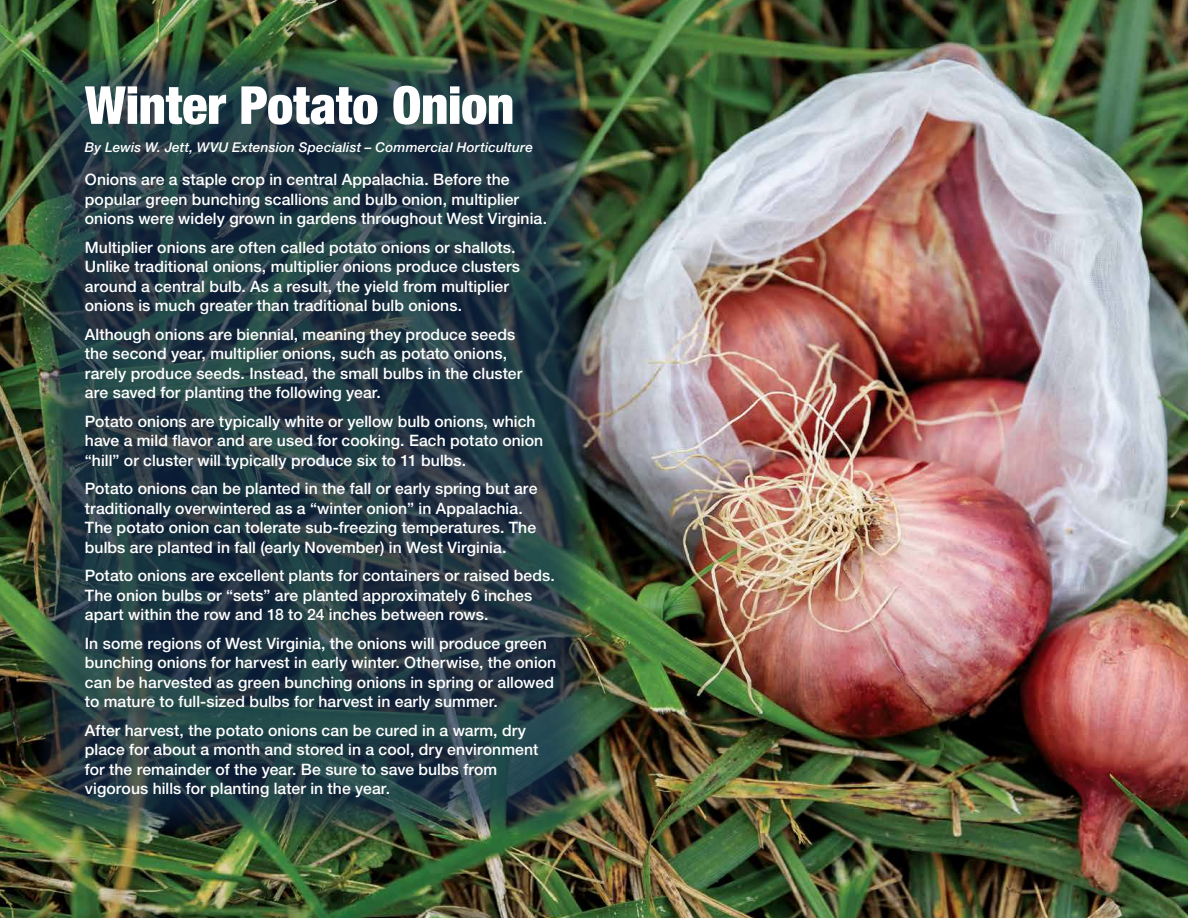
<style>
.page{position:relative;width:1188px;height:918px;background:#fff}
.page>*{position:absolute;margin:0;border:0;box-sizing:border-box;transform-origin:0 0}
.Heading_2_-_ARTICLE_TITLE{font:900 condensed 52.5px "Helvetica Neue LT Std";letter-spacing:-.005em;color:#fff}
.ARTICLE_TEXT{font:500 15.75px/19.5px "Helvetica Neue LT Std";letter-spacing:.005em;color:#fff}
.ARTICLE_AUTHOR{font:italic 500 13.5px "Helvetica Neue LT Std";letter-spacing:.015em;color:#fff}
</style>
<div class="page">
<img style="left:0;top:0;width:1188px;height:918px">
<svg style="left:38px;top:54px;width:551px;height:781px"></svg>
<p class="Heading_2_-_ARTICLE_TITLE" style="left:85px;top:73px;width:431px">Winter Potato Onion</p>
<p class="ARTICLE_AUTHOR" style="left:85px;top:140px;width:450px">By Lewis W. Jett, WVU Extension Specialist – Commercial Horticulture</p>
<p class="ARTICLE_TEXT" style="left:85px;top:170px;width:464px">Onions are a staple crop in central Appalachia. Before the popular green bunching scallions and bulb onion, multiplier onions were widely grown in gardens throughout West Virginia.</p>
<p class="ARTICLE_TEXT" style="left:85px;top:237px;width:437px">Multiplier onions are often called potato onions or shallots.<br>Unlike traditional onions, multiplier onions produce clusters around a central bulb. As a result, the yield from multiplier onions is much greater than traditional bulb onions.</p>
<p class="ARTICLE_TEXT" style="left:85px;top:324px;width:439px">Although onions are biennial, meaning they produce seeds the second year, multiplier onions, such as potato onions, rarely produce seeds. Instead, the small bulbs in the cluster are saved for planting the following year.</p>
<p class="ARTICLE_TEXT" style="left:85px;top:411px;width:460px">Potato onions are typically white or yellow bulb onions, which have a mild flavor and are used for cooking. Each potato onion “hill” or cluster will typically produce six to 11 bulbs.</p>
<p class="ARTICLE_TEXT" style="left:85px;top:479px;width:454px">Potato onions can be planted in the fall or early spring but are traditionally overwintered as a “winter onion” in Appalachia.<br>The potato onion can tolerate sub-freezing temperatures. The bulbs are planted in fall (early November) in West Virginia.</p>
<p class="ARTICLE_TEXT" style="left:85px;top:566px;width:471px">Potato onions are excellent plants for containers or raised beds.<br>The onion bulbs or “sets” are planted approximately 6 inches apart within the row and 18 to 24 inches between rows.</p>
<p class="ARTICLE_TEXT" style="left:85px;top:633px;width:473px">In some regions of West Virginia, the onions will produce green bunching onions for harvest in early winter. Otherwise, the onion can be harvested as green bunching onions in spring or allowed to mature to full-sized bulbs for harvest in early summer.</p>
<p class="ARTICLE_TEXT" style="left:85px;top:720px;width:455px">After harvest, the potato onions can be cured in a warm, dry place for about a month and stored in a cool, dry environment for the remainder of the year. Be sure to save bulbs from vigorous hills for planting later in the year.</p>
</div>
